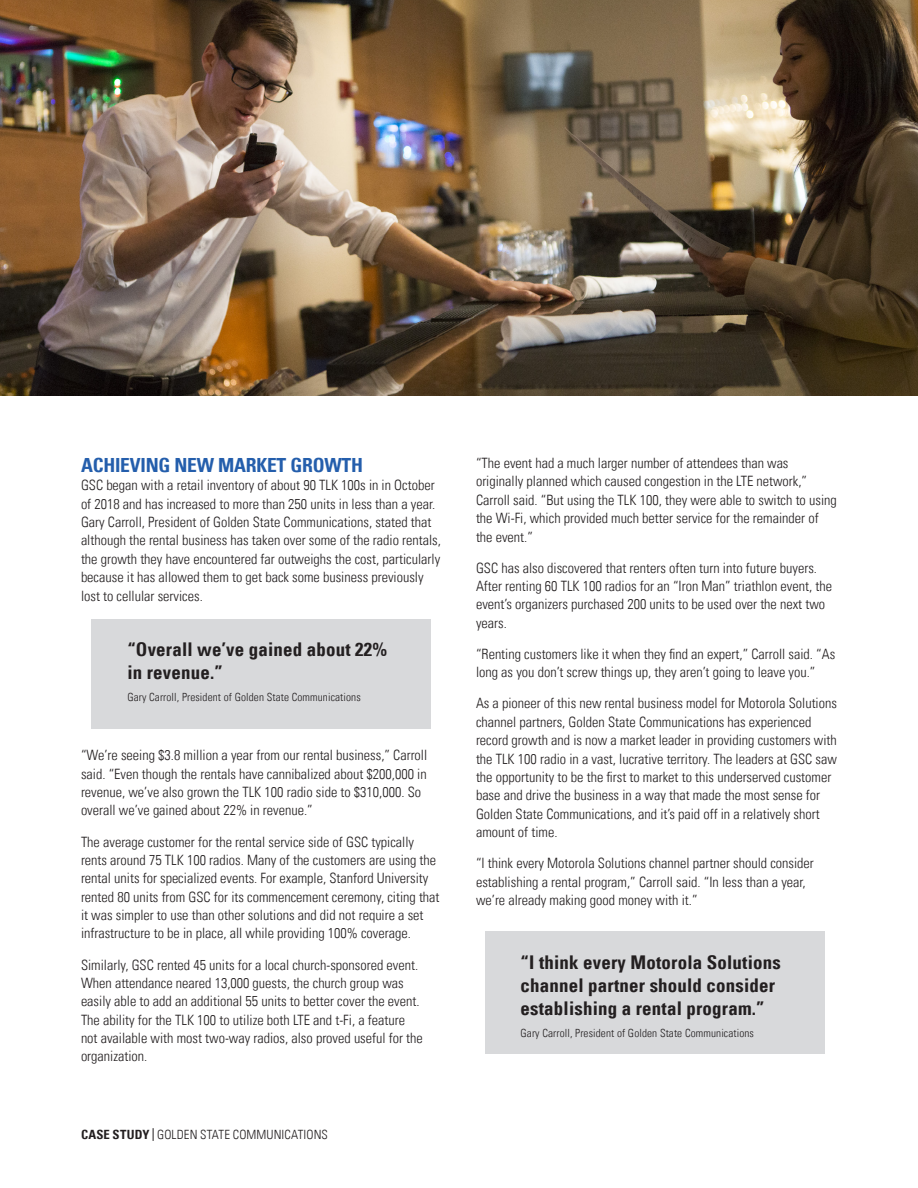
<style>
.page{position:relative;width:918px;height:1188px;background:#fff}
.page>*{position:absolute;margin:0;border:0;box-sizing:border-box;transform-origin:0 0}
.t1{font:700 condensed 19.5px "Univers LT";letter-spacing:-.01em;color:#245eac}
.t2{font:700 condensed 18.9px/22.6px "Univers LT";letter-spacing:.01em;color:#231f20}
.t3{font:300 condensed 14.25px/18.3px "Univers LT";color:#231f20}
.t4{font:300 condensed 12.75px "Univers LT";letter-spacing:.005em;color:#231f20}
.t5{font:300 condensed 11.25px "Univers LT";letter-spacing:.01em;color:#231f20}
.s1{font-weight:700}
</style>
<div class="page">
<img style="left:0;top:0;width:918px;height:395px">
<svg style="left:153px;top:1128px;width:1px;height:13px"></svg>
<div style="left:92px;top:619px;width:339px;height:109px;background:#d8d9db"></div>
<div style="left:485px;top:932px;width:340px;height:122px;background:#d8d9db"></div>
<h1 class="t1" style="left:81px;top:453px;width:284px">ACHIEVING NEW MARKET GROWTH</h1>
<p class="t3" style="left:81px;top:476px;width:361px">GSC began with a retail inventory of about 90 TLK 100s in in October of 2018 and has increased to more than 250 units in less than a year.<br>Gary Carroll, President of Golden State Communications, stated that although the rental business has taken over some of the radio rentals, the growth they have encountered far outweighs the cost, particularly because it has allowed them to get back some business previously lost to cellular services.</p>
<h2 class="t2" style="left:127px;top:638px;width:261px">“Overall we’ve gained about 22% in revenue.”</h2>
<p class="t5" style="left:127px;top:690px;width:235px">Gary Carroll, President of Golden State Communications</p>
<p class="t3" style="left:81px;top:746px;width:348px">“We’re seeing $3.8 million a year from our rental business,” Carroll said. “Even though the rentals have cannibalized about $200,000 in revenue, we’ve also grown the TLK 100 radio side to $310,000. So overall we’ve gained about 22% in revenue.”</p>
<p class="t3" style="left:81px;top:832px;width:360px">The average customer for the rental service side of GSC typically rents around 75 TLK 100 radios. Many of the customers are using the rental units for specialized events. For example, Stanford University rented 80 units from GSC for its commencement ceremony, citing that it was simpler to use than other solutions and did not require a set infrastructure to be in place, all while providing 100% coverage.</p>
<p class="t3" style="left:81px;top:955px;width:343px">Similarly, GSC rented 45 units for a local church-sponsored event.<br>When attendance neared 13,000 guests, the church group was easily able to add an additional 55 units to better cover the event.<br>The ability for the TLK 100 to utilize both LTE and t-Fi, a feature not available with most two-way radios, also proved useful for the organization.</p>
<p class="t4" style="left:81px;top:1127px;width:248px"><span class="s1">CASE STUDY</span> GOLDEN STATE COMMUNICATIONS</p>
<p class="t3" style="left:476px;top:454px;width:362px">“The event had a much larger number of attendees than was originally planned which caused congestion in the LTE network,” Carroll said. “But using the TLK 100, they were able to switch to using the Wi-Fi, which provided much better service for the remainder of the event.”</p>
<p class="t3" style="left:476px;top:559px;width:358px">GSC has also discovered that renters often turn into future buyers.<br>After renting 60 TLK 100 radios for an “Iron Man” triathlon event, the event’s organizers purchased 200 units to be used over the next two years.</p>
<p class="t3" style="left:476px;top:645px;width:361px">“Renting customers like it when they find an expert,” Carroll said. “As long as you don’t screw things up, they aren’t going to leave you.”</p>
<p class="t3" style="left:476px;top:694px;width:363px">As a pioneer of this new rental business model for Motorola Solutions channel partners, Golden State Communications has experienced record growth and is now a market leader in providing customers with the TLK 100 radio in a vast, lucrative territory. The leaders at GSC saw the opportunity to be the first to market to this underserved customer base and drive the business in a way that made the most sense for Golden State Communications, and it’s paid off in a relatively short amount of time.</p>
<p class="t3" style="left:476px;top:854px;width:339px">“I think every Motorola Solutions channel partner should consider establishing a rental program,” Carroll said. “In less than a year, we’re already making good money with it.”</p>
<h2 class="t2" style="left:521px;top:951px;width:262px">“I think every Motorola Solutions channel partner should consider establishing a rental program.”</h2>
<p class="t5" style="left:521px;top:1026px;width:235px">Gary Carroll, President of Golden State Communications</p>
</div>
